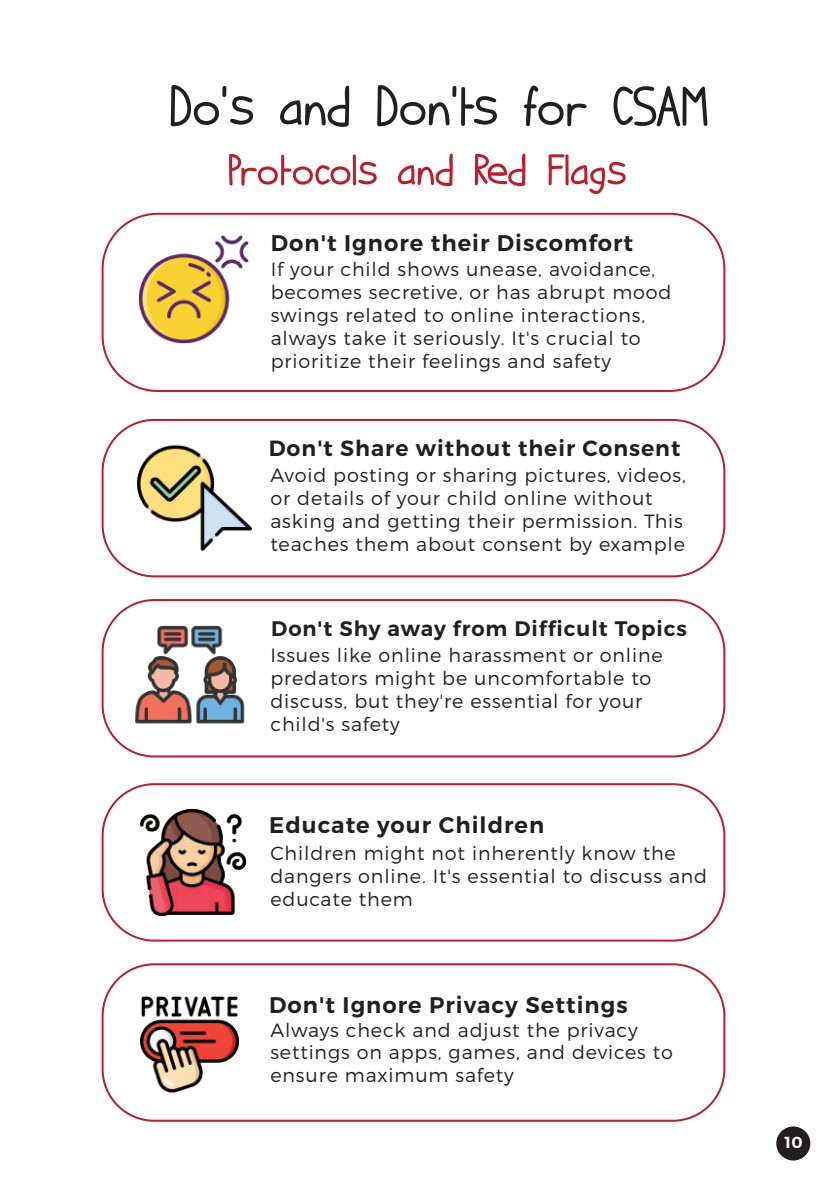
<style>
.page{position:relative;width:836px;height:1196px;background:#fff}
.page>*{position:absolute;margin:0;border:0;box-sizing:border-box;transform-origin:0 0}
.t1{font:22.6px "Trueno S Bd";letter-spacing:.045em;color:#231f20}
.t2{font:22px "Trueno S Bd";letter-spacing:.045em;color:#231f20}
.t3{font:21px "Trueno S Bd";letter-spacing:.045em;color:#231f20}
.t4{font:19.2px/23px "Trueno Lt";letter-spacing:.045em;color:#231f20}
.t5{font:16px "Trueno S Bd";color:#fff}
</style>
<div class="page">
<div style="left:102px;top:213px;width:623px;height:179px;border:2px solid #be1d2c;border-radius:55px"></div>
<div style="left:776px;top:1126px;width:34px;height:34px;background:#231f20;border-radius:50%"></div>
<svg style="left:229px;top:154px;width:121px;height:32px"></svg>
<svg style="left:352px;top:154px;width:4px;height:31px"></svg>
<svg style="left:358px;top:162px;width:18px;height:22px"></svg>
<svg style="left:398px;top:153px;width:54px;height:33px"></svg>
<svg style="left:474px;top:153px;width:51px;height:33px"></svg>
<svg style="left:548px;top:154px;width:16px;height:31px"></svg>
<hr style="left:565px;top:154px;width:3px;height:31px;background:#be1d2c;border-radius:2px">
<svg style="left:570px;top:162px;width:55px;height:32px"></svg>
<div style="left:102px;top:419px;width:623px;height:158px;border:2px solid #be1d2c;border-radius:52px"></div>
<div style="left:102px;top:599px;width:623px;height:158px;border:2px solid #be1d2c;border-radius:52px"></div>
<div style="left:102px;top:783px;width:623px;height:158px;border:2px solid #be1d2c;border-radius:52px"></div>
<img style="left:138px;top:235px;width:110px;height:109px">
<img style="left:138px;top:444px;width:113px;height:108px">
<img style="left:117px;top:602px;width:128px;height:144px">
<img style="left:140px;top:809px;width:106px;height:106px">
<svg style="left:171px;top:85px;width:48px;height:41px"></svg>
<svg style="left:222px;top:86px;width:4px;height:11px"></svg>
<svg style="left:230px;top:96px;width:23px;height:29px"></svg>
<svg style="left:280px;top:86px;width:69px;height:41px"></svg>
<svg style="left:377px;top:85px;width:72px;height:41px"></svg>
<svg style="left:452px;top:86px;width:4px;height:11px"></svg>
<svg style="left:461px;top:87px;width:35px;height:39px"></svg>
<svg style="left:523px;top:85px;width:63px;height:41px"></svg>
<svg style="left:613px;top:86px;width:94px;height:40px"></svg>
<div style="left:102px;top:963px;width:623px;height:158px;border:2px solid #be1d2c;border-radius:52px"></div>
<img style="left:140px;top:996px;width:98px;height:97px">
<p class="t1" style="left:271px;top:228px;width:364px">Don't Ignore their Discomfort</p>
<p class="t4" style="left:270px;top:257px;width:402px">If your child shows unease, avoidance, becomes secretive, or has abrupt mood swings related to online interactions, always take it seriously. It's crucial to prioritize their feelings and safety</p>
<p class="t2" style="left:268px;top:435px;width:413px">Don't Share without their Consent</p>
<p class="t4" style="left:270px;top:463px;width:417px">Avoid posting or sharing pictures, videos, or details of your child online without asking and getting their permission. This teaches them about consent by example</p>
<p class="t3" style="left:271px;top:615px;width:417px">Don't Shy away from Difficult Topics</p>
<p class="t4" style="left:270px;top:643px;width:394px">Issues like online harassment or online predators might be uncomfortable to discuss, but they're essential for your child's safety</p>
<p class="t1" style="left:269px;top:810px;width:276px">Educate your Children</p>
<p class="t4" style="left:270px;top:841px;width:438px">Children might not inherently know the dangers online. It's essential to discuss and educate them</p>
<p class="t1" style="left:269px;top:990px;width:360px">Don't Ignore Privacy Settings</p>
<p class="t4" style="left:270px;top:1017px;width:404px">Always check and adjust the privacy settings on apps, games, and devices to ensure maximum safety</p>
<p class="t5" style="left:784px;top:1131px;width:20px">10</p>
</div>
